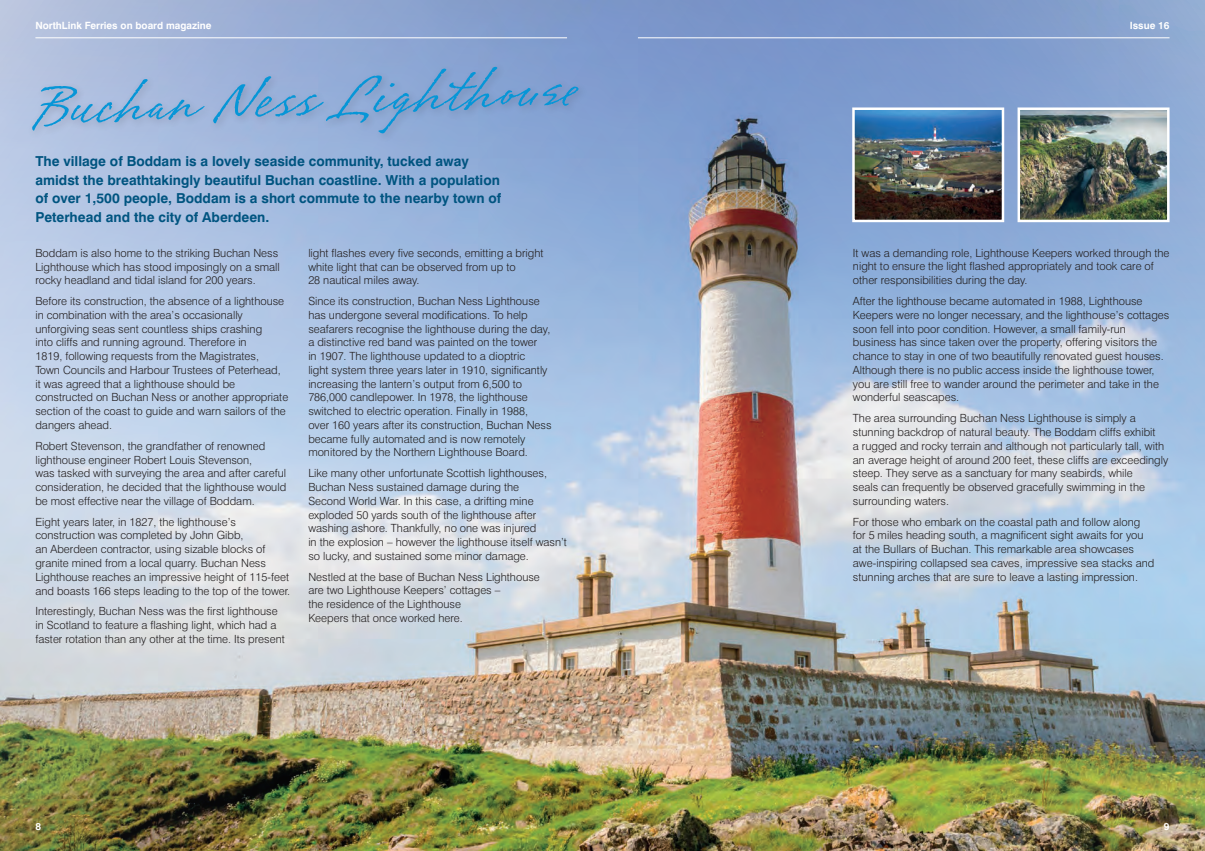
<style>
.page{position:relative;width:1205px;height:851px;background:#fff}
.page>*{position:absolute;margin:0;border:0;box-sizing:border-box;transform-origin:0 0}
.t1{font:52.5px "Viento";color:#0696d7}
.t2{font:700 13.75px/18.8px "Swiss 721";color:#005480}
.t3{font:300 11.25px/13.8px "Swiss 721";color:#231f20}
.t4{font:700 10px "Swiss 721";color:#fff}
</style>
<div class="page">
<img style="left:0;top:0;width:1205px;height:850px">
<div style="left:28px;top:62px;width:560px;height:81px;background:#231f20;opacity:.2"></div>
<img style="left:855px;top:110px;width:146px;height:109px">
<div style="left:852px;top:107px;width:152px;height:115px;border:2px solid #fff"></div>
<img style="left:1020px;top:110px;width:146px;height:109px">
<div style="left:1017px;top:107px;width:152px;height:115px;border:2px solid #fff"></div>
<hr style="left:35px;top:37px;width:532px;height:1px;background:#fff">
<hr style="left:638px;top:37px;width:531px;height:1px;background:#fff">
<p class="t4" style="left:35px;top:19px;width:178px">NorthLink Ferries on board magazine</p>
<p class="t4" style="left:1130px;top:19px;width:41px">Issue 16</p>
<h1 class="t1" style="left:29px;top:76px;width:531px;rotate:-2deg">Buchan Ness Lighthou se</h1>
<p class="t2" style="left:35px;top:151px;width:467px">The village of Boddam is a lovely seaside community, tucked away amidst the breathtakingly beautiful Buchan coastline. With a population of over 1,500 people, Boddam is a short commute to the nearby town of Peterhead and the city of Aberdeen.</p>
<p class="t3" style="left:35px;top:246px;width:246px">Boddam is also home to the striking Buchan Ness<br>Lighthouse which has stood imposingly on a small rocky headland and tidal island for 200 years.</p>
<p class="t3" style="left:35px;top:294px;width:254px">Before its construction, the absence of a lighthouse in combination with the area’s occasionally unforgiving seas sent countless ships crashing<br>into cliffs and running aground. Therefore in<br>1819, following requests from the Magistrates,<br>Town Councils and Harbour Trustees of Peterhead, it was agreed that a lighthouse should be constructed on Buchan Ness or another appropriate section of the coast to guide and warn sailors of the dangers ahead.</p>
<p class="t3" style="left:35px;top:439px;width:252px">Robert Stevenson, the grandfather of renowned lighthouse engineer Robert Louis Stevenson,<br>was tasked with surveying the area and after careful consideration, he decided that the lighthouse would be most effective near the village of Boddam.</p>
<p class="t3" style="left:35px;top:514px;width:256px">Eight years later, in 1827, the lighthouse’s construction was completed by John Gibb,<br>an Aberdeen contractor, using sizable blocks of granite mined from a local quarry. Buchan Ness Lighthouse reaches an impressive height of 115-feet and boasts 166 steps leading to the top of the tower.</p>
<p class="t3" style="left:35px;top:604px;width:251px">Interestingly, Buchan Ness was the first lighthouse in Scotland to feature a flashing light, which had a faster rotation than any other at the time. Its present</p>
<p class="t3" style="left:308px;top:246px;width:237px">light flashes every five seconds, emitting a bright white light that can be observed from up to<br>28 nautical miles away.</p>
<p class="t3" style="left:308px;top:294px;width:245px">Since its construction, Buchan Ness Lighthouse has undergone several modifications. To help seafarers recognise the lighthouse during the day, a distinctive red band was painted on the tower<br>in 1907. The lighthouse updated to a dioptric<br>light system three years later in 1910, significantly increasing the lantern’s output from 6,500 to 786,000 candlepower. In 1978, the lighthouse switched to electric operation. Finally in 1988, over 160 years after its construction, Buchan Ness became fully automated and is now remotely monitored by the Northern Lighthouse Board.</p>
<p class="t3" style="left:308px;top:466px;width:260px">Like many other unfortunate Scottish lighthouses, Buchan Ness sustained damage during the<br>Second World War. In this case, a drifting mine exploded 50 yards south of the lighthouse after washing ashore. Thankfully, no one was injured<br>in the explosion – however the lighthouse itself wasn’t so lucky, and sustained some minor damage.</p>
<p class="t3" style="left:308px;top:569px;width:233px">Nestled at the base of Buchan Ness Lighthouse are two Lighthouse Keepers’ cottages –<br>the residence of the Lighthouse<br>Keepers that once worked here.</p>
<p class="t3" style="left:853px;top:246px;width:318px">It was a demanding role, Lighthouse Keepers worked through the night to ensure the light flashed appropriately and took care of other responsibilities during the day.</p>
<p class="t3" style="left:853px;top:294px;width:318px">After the lighthouse became automated in 1988, Lighthouse Keepers were no longer necessary, and the lighthouse’s cottages soon fell into poor condition. However, a small family-run business has since taken over the property, offering visitors the chance to stay in one of two beautifully renovated guest houses.<br>Although there is no public access inside the lighthouse tower, you are still free to wander around the perimeter and take in the wonderful seascapes.</p>
<p class="t3" style="left:853px;top:411px;width:317px">The area surrounding Buchan Ness Lighthouse is simply a stunning backdrop of natural beauty. The Boddam cliffs exhibit<br>a rugged and rocky terrain and although not particularly tall, with an average height of around 200 feet, these cliffs are exceedingly steep. They serve as a sanctuary for many seabirds, while<br>seals can frequently be observed gracefully swimming in the surrounding waters.</p>
<p class="t3" style="left:853px;top:514px;width:303px">For those who embark on the coastal path and follow along for 5 miles heading south, a magnificent sight awaits for you at the Bullars of Buchan. This remarkable area showcases awe-inspiring collapsed sea caves, impressive sea stacks and stunning arches that are sure to leave a lasting impression.</p>
<p class="t4" style="left:35px;top:820px;width:7px">8</p>
<p class="t4" style="left:1164px;top:820px;width:7px">9</p>
</div>
